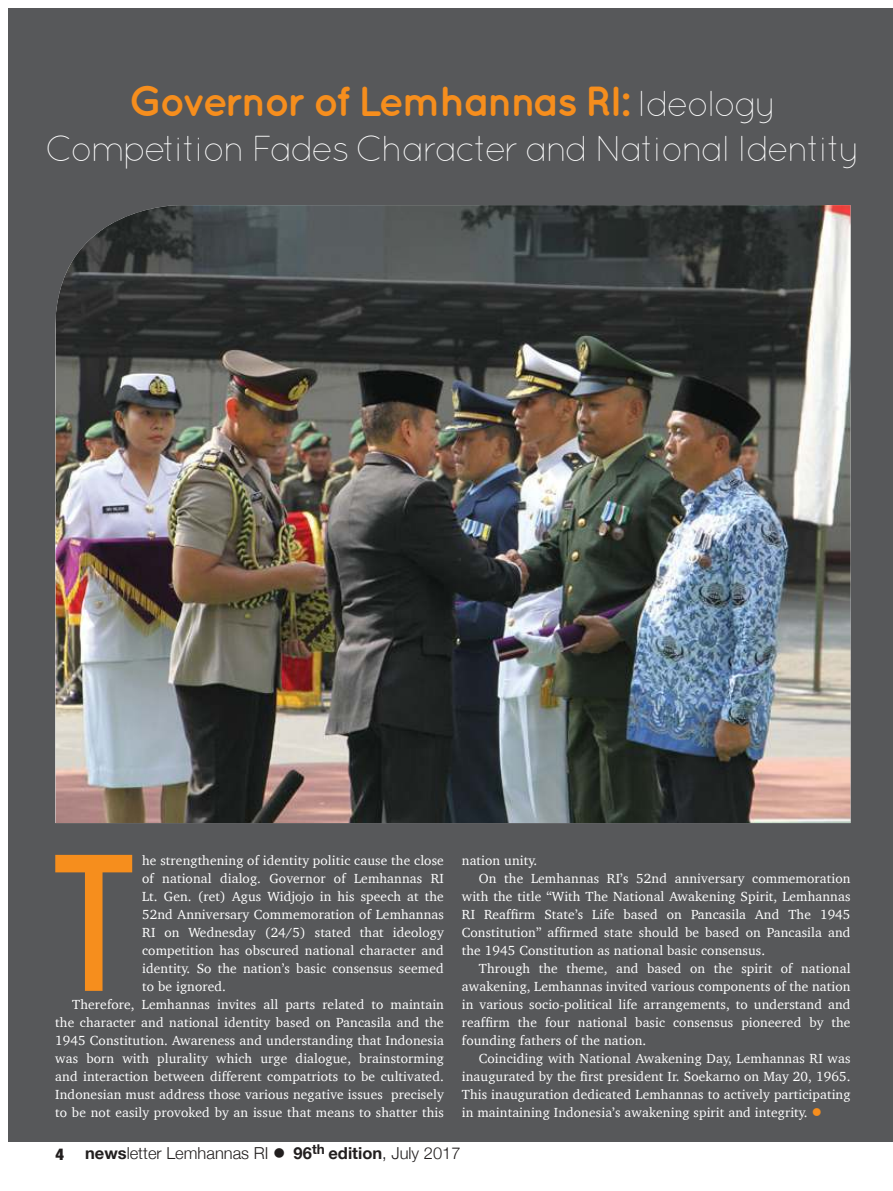
<style>
.page{position:relative;width:893px;height:1191px;background:#fff}
.page>*{position:absolute;margin:0;border:0;box-sizing:border-box;transform-origin:0 0}
.t1{font:900 184.5px "Ostrich Sans";color:#f68e1d}
.t2{font:700 42px "Quicksand";letter-spacing:-.06em;color:#f68e1d}
.t3{font:300 36px "Quicksand";letter-spacing:-.06em;color:#fff}
.t4{font:300 16.5px "Helvetica Neue";color:#221f1f}
.t5{font:900 condensed 16.5px "Helvetica Neue";color:#221f1f}
.t6{font:13.5px "Charter";letter-spacing:.01em;color:#fff}
.s1{font-weight:300;font-size:36px;color:#fff}
.s2{color:#f68e1d}
.s3{font-weight:700}
</style>
<div class="page">
<div style="left:9px;top:9px;width:884px;height:1133px;background:#57585a"></div>
<img style="left:56px;top:205px;width:794px;height:618px">
<h2 class="t2" style="left:129px;top:86px;width:650px">Governor of Lemhannas RI: <span class="s1">Ideology</span></h2>
<h3 class="t3" style="left:45px;top:135px;width:817px">Competition Fades Character and National Identity</h3>
<h1 class="t1" style="left:55px;top:819px;width:87px">T</h1>
<p class="t6" style="left:142px;top:855px;width:303px">he strengthening of identity politic cause the close</p>
<p class="t6" style="left:142px;top:873px;width:303px">of national dialog. Governor of Lemhannas RI</p>
<p class="t6" style="left:142px;top:891px;width:303px">Lt. Gen. (ret) Agus Widjojo in his speech at the</p>
<p class="t6" style="left:142px;top:909px;width:303px">52nd Anniversary Commemoration of Lemhannas</p>
<p class="t6" style="left:142px;top:927px;width:303px">RI on Wednesday (24/5) stated that ideology</p>
<p class="t6" style="left:142px;top:945px;width:303px">competition has obscured national character and</p>
<p class="t6" style="left:142px;top:963px;width:303px">identity. So the nation’s basic consensus seemed</p>
<p class="t6" style="left:142px;top:981px;width:85px">to be ignored.</p>
<p class="t6" style="left:72px;top:999px;width:373px">Therefore, Lemhannas invites all parts related to maintain</p>
<p class="t6" style="left:55px;top:1017px;width:390px">the character and national identity based on Pancasila and the</p>
<p class="t6" style="left:55px;top:1035px;width:390px">1945 Constitution. Awareness and understanding that Indonesia</p>
<p class="t6" style="left:55px;top:1053px;width:390px">was born with plurality which urge dialogue, brainstorming</p>
<p class="t6" style="left:55px;top:1071px;width:390px">and interaction between different compatriots to be cultivated.</p>
<p class="t6" style="left:55px;top:1089px;width:390px">Indonesian must address those various negative issues precisely</p>
<p class="t6" style="left:55px;top:1107px;width:390px">to be not easily provoked by an issue that means to shatter this</p>
<p class="t6" style="left:462px;top:855px;width:77px">nation unity.</p>
<p class="t6" style="left:479px;top:873px;width:373px">On the Lemhannas RI’s 52nd anniversary commemoration</p>
<p class="t6" style="left:462px;top:891px;width:390px">with the title “With The National Awakening Spirit, Lemhannas</p>
<p class="t6" style="left:462px;top:902px;width:390px">RI Reaffirm State’s Life based on Pancasila And The 1945</p>
<p class="t6" style="left:462px;top:920px;width:390px">Constitution” affirmed state should be based on Pancasila and</p>
<p class="t6" style="left:462px;top:945px;width:305px">the 1945 Constitution as national basic consensus.</p>
<p class="t6" style="left:479px;top:963px;width:373px">Through the theme, and based on the spirit of national</p>
<p class="t6" style="left:462px;top:981px;width:390px">awakening, Lemhannas invited various components of the nation</p>
<p class="t6" style="left:462px;top:999px;width:390px">in various socio-political life arrangements, to understand and</p>
<p class="t6" style="left:462px;top:1010px;width:390px">reaffirm the four national basic consensus pioneered by the</p>
<p class="t6" style="left:462px;top:1035px;width:186px">founding fathers of the nation.</p>
<p class="t6" style="left:479px;top:1053px;width:373px">Coinciding with National Awakening Day, Lemhannas RI was</p>
<p class="t6" style="left:462px;top:1064px;width:390px">inaugurated by the first president Ir. Soekarno on May 20, 1965.</p>
<p class="t6" style="left:462px;top:1089px;width:390px">This inauguration dedicated Lemhannas to actively participating</p>
<p class="t6" style="left:462px;top:1107px;width:361px">in maintaining Indonesia’s awakening spirit and integrity. <span class="s2">●</span></p>
<p class="t5" style="left:56px;top:1143px;width:10px">4</p>
<p class="t4" style="left:85px;top:1142px;width:377px"><span class="s3">news</span>letter Lemhannas RI ● <span class="s3">96</span><sup>th</sup> <span class="s3">edition</span>, July 2017</p>
</div>
